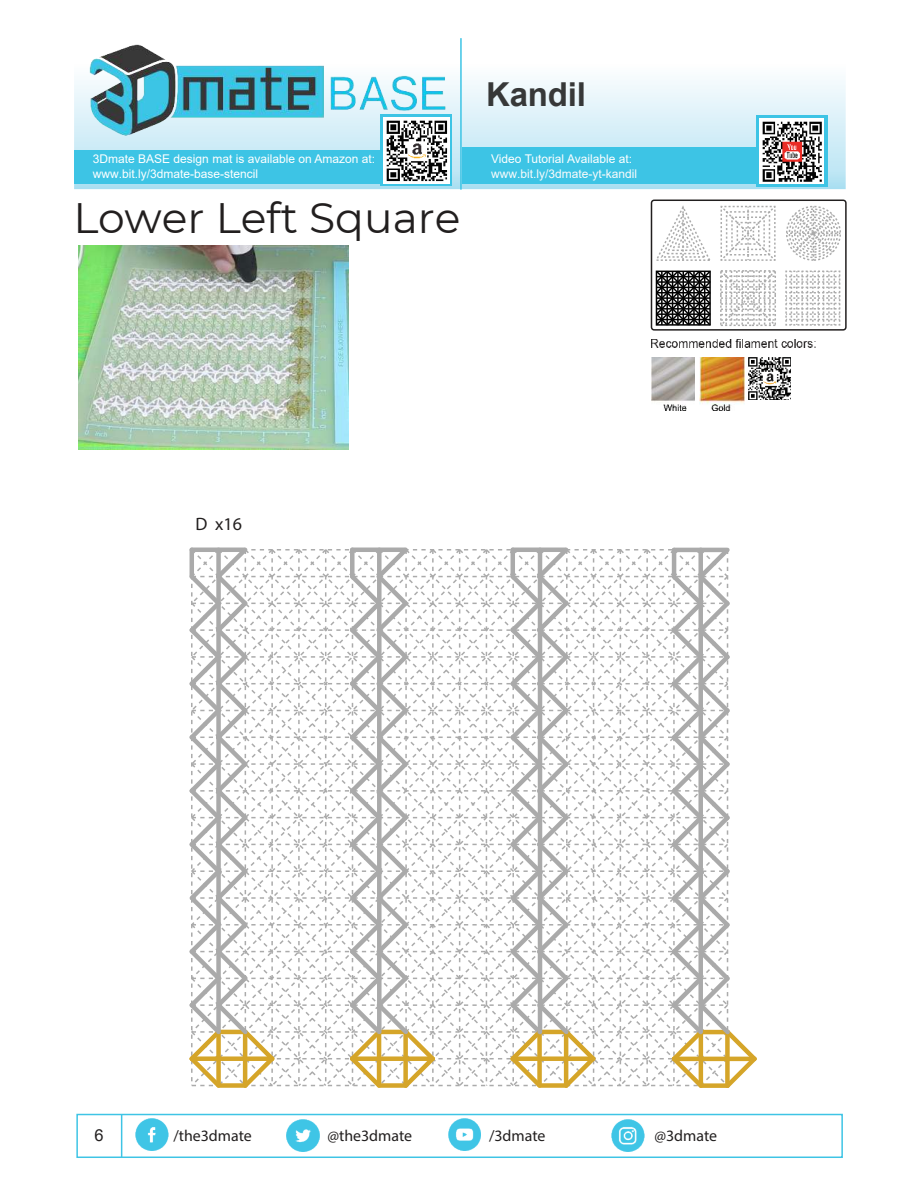
<style>
.page{position:relative;width:918px;height:1188px;background:#fff}
.page>*{position:absolute;margin:0;border:0;box-sizing:border-box;transform-origin:0 0}
.t1{font:42.45px "Montserrat";color:#221f1f}
.t2{font:700 33px "Arial";letter-spacing:-.005em;color:#373838}
.t3{font:18px "Myriad Pro";color:#221f1f}
.t4{font:16.5px "Arial";color:#221f1f}
.t5{font:15.9px "Myriad Pro";color:#221f1f}
.t6{font:12px/14.4px "Arial";color:#fff}
.t7{font:12px "Arial";color:#fbfbfb}
</style>
<div class="page">
<svg style="left:651px;top:200px;width:196px;height:131px"></svg>
<img style="left:74px;top:80px;width:772px;height:109px">
<svg style="left:380px;top:141px;width:71px;height:45px"></svg>
<div style="left:756px;top:116px;width:71px;height:71px;background:#3dc4e5"></div>
<div style="left:74px;top:151px;width:358px;height:33px;background:#3dc4e5"></div>
<div style="left:462px;top:148px;width:355px;height:36px;background:#3dc4e5"></div>
<hr style="left:460px;top:38px;width:2px;height:152px;background:#3dc4e5">
<img style="left:76px;top:38px;width:385px;height:103px">
<img style="left:383px;top:118px;width:66px;height:66px">
<div style="left:76px;top:1114px;width:767px;height:44px;border:2px solid #3ec4e5"></div>
<img style="left:136px;top:1118px;width:32px;height:32px">
<img style="left:612px;top:1119px;width:32px;height:32px">
<img style="left:449px;top:1118px;width:32px;height:32px">
<img style="left:287px;top:1119px;width:32px;height:32px">
<hr style="left:121px;top:1115px;width:1px;height:42px;background:#3ec4e5">
<svg style="left:189px;top:547px;width:568px;height:541px"></svg>
<div style="left:216px;top:550px;width:5px;height:482px;background:#aaa"></div>
<div style="left:377px;top:550px;width:5px;height:482px;background:#aaa"></div>
<hr style="left:538px;top:550px;width:4px;height:482px;background:#aaa">
<div style="left:698px;top:550px;width:5px;height:482px;background:#aaa"></div>
<img style="left:652px;top:339px;width:164px;height:9px">
<img style="left:651px;top:358px;width:43px;height:52px">
<img style="left:749px;top:358px;width:42px;height:42px">
<img style="left:699px;top:358px;width:45px;height:52px">
<img style="left:78px;top:246px;width:270px;height:204px">
<img style="left:759px;top:119px;width:65px;height:65px">
<h2 class="t2" style="left:486px;top:82px;width:101px">Kandil</h2>
<p class="t6" style="left:93px;top:153px;width:284px">3Dmate BASE design mat is available on Amazon at: www.bit.ly/3dmate-base-stencil</p>
<p class="t6" style="left:491px;top:153px;width:143px">Video Tutorial Available at:</p>
<p class="t7" style="left:491px;top:169px;width:148px">www.bit.ly/3dmate-yt-kandil</p>
<h1 class="t1" style="left:73px;top:202px;width:389px">Lower Left Square</h1>
<h3 class="t3" style="left:196px;top:517px;width:48px">D x16</h3>
<h3 class="t4" style="left:94px;top:1129px;width:11px">6</h3>
<h3 class="t5" style="left:173px;top:1130px;width:80px">/the3dmate</h3>
<h3 class="t5" style="left:327px;top:1130px;width:86px">@the3dmate</h3>
<h3 class="t5" style="left:489px;top:1130px;width:58px">/3dmate</h3>
<h3 class="t5" style="left:654px;top:1130px;width:64px">@3dmate</h3>
</div>
